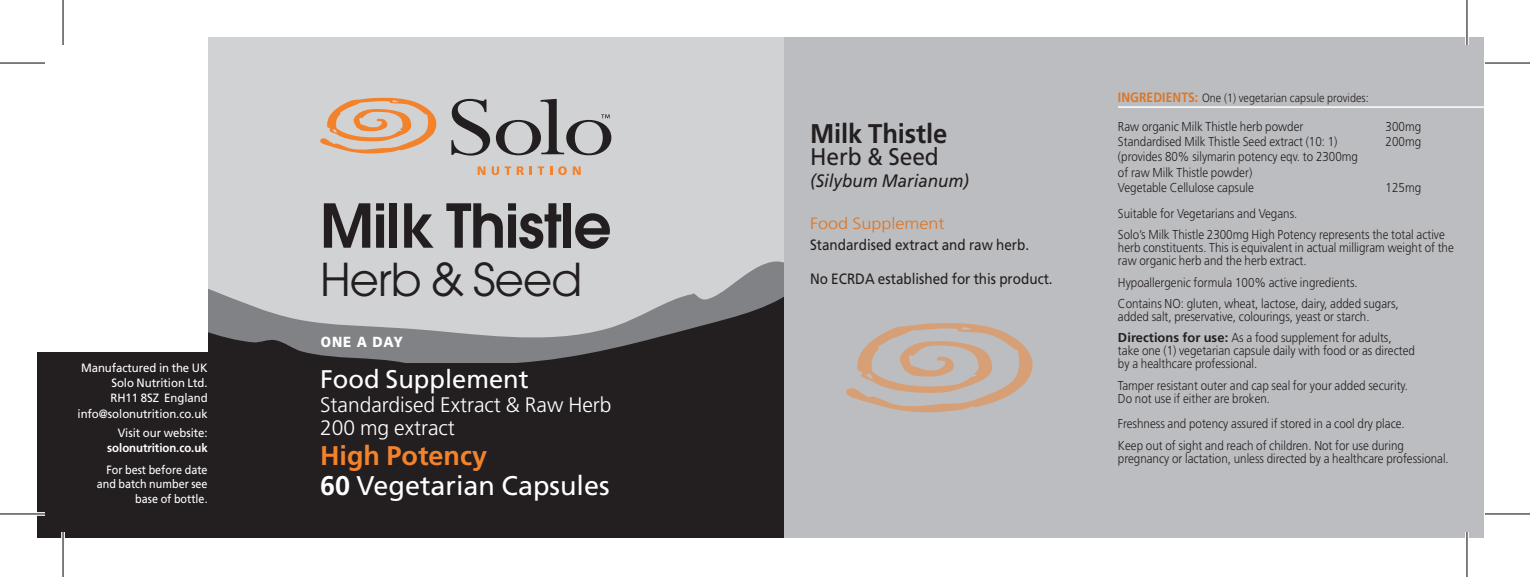
<style>
.page{position:relative;width:1530px;height:577px;background:#fff}
.page>*{position:absolute;margin:0;border:0;box-sizing:border-box;transform-origin:0 0}
.t1{font:600 60px "Avant Garde";letter-spacing:-.02em;color:#231f20}
.t2{font:45px "Avant Garde";letter-spacing:-.02em;color:#231f20}
.t3{font:27px/30px "Frutiger LT";color:#fff}
.t4{font:700 27px "Frutiger LT";letter-spacing:-.005em;color:#231f20;scale:.95 1}
.t5{font:25.5px "Frutiger LT";color:#fff}
.t6{font:24px "Frutiger LT";letter-spacing:-.005em;color:#231f20;scale:.95 1}
.t7{font:300 21px "Frutiger LT";color:#fff}
.t8{font:italic 18px "Frutiger LT";color:#231f20;scale:.94 1}
.t9{font:300 16.2px "Frutiger LT";color:#dd7625;scale:1.11 1}
.t10{font:15px "Frutiger LT";color:#231f20;scale:.9 1}
.t11{font:900 14.7px "Frutiger LT";letter-spacing:.075em;color:#fff;scale:.9 1}
.t12{font:300 12.9px/12.9px "Frutiger LT";color:#231f20;scale:.9 1}
.t13{font:12px/15px "Frutiger LT";letter-spacing:-.005em;color:#fff;text-align:justify;scale:.95 1}
.t14{font:12px/14.4px "Frutiger LT";letter-spacing:-.005em;color:#fff;text-align:right;scale:.9 1}
.t15{font:300 12px "Frutiger LT";letter-spacing:.005em;color:#231f20;scale:.9 1}
.t16{font:700 12px/15px "Frutiger LT";letter-spacing:-.005em;color:#fff;text-align:right;scale:.95 1}
.s1{font-weight:400}
.s2{font-weight:700;color:#f4822b}
.s3{font-weight:700}
.s4{font-weight:700;font-size:13.5px;color:#dd7625}
</style>
<div class="page">
<div style="left:208px;top:265px;width:591px;height:273px;background:#231f20"></div>
<div style="left:37px;top:265px;width:171px;height:273px;background:#231f20"></div>
<svg style="left:208px;top:37px;width:576px;height:326px;fill:#d1d2d4"></svg>
<div style="left:784px;top:37px;width:699px;height:501px;background:#bcbdc0"></div>
<div style="left:37px;top:37px;width:171px;height:315px;background:#fff"></div>
<svg style="left:319px;top:97px;width:121px;height:57px"></svg>
<svg style="left:477px;top:166px;width:8px;height:9px"></svg>
<svg style="left:491px;top:166px;width:53px;height:9px"></svg>
<svg style="left:550px;top:166px;width:2px;height:9px"></svg>
<svg style="left:558px;top:166px;width:9px;height:9px"></svg>
<svg style="left:560px;top:168px;width:4px;height:5px"></svg>
<svg style="left:572px;top:166px;width:8px;height:9px"></svg>
<svg style="left:451px;top:99px;width:39px;height:57px"></svg>
<svg style="left:496px;top:99px;width:115px;height:56px"></svg>
<hr style="left:1117px;top:106px;width:375px;height:2px;background:#fff">
<svg style="left:846px;top:323px;width:187px;height:90px"></svg>
<svg style="left:0;top:512px;width:45px;height:4px"></svg>
<svg style="left:1485px;top:514px;width:44px;height:1px"></svg>
<hr style="left:61px;top:532px;width:4px;height:45px;background:#fff">
<svg style="left:1465px;top:0;width:3px;height:45px"></svg>
<svg style="left:1465px;top:532px;width:3px;height:45px"></svg>
<hr style="left:0;top:62px;width:45px;height:2px;background:#000">
<hr style="left:1484px;top:62px;width:45px;height:2px;background:#000">
<hr style="left:0;top:513px;width:45px;height:1px;background:#000">
<hr style="left:1484px;top:513px;width:45px;height:1px;background:#000">
<hr style="left:62px;top:0;width:2px;height:45px;background:#000">
<hr style="left:62px;top:532px;width:2px;height:45px;background:#000">
<hr style="left:1466px;top:0;width:1px;height:45px;background:#000">
<hr style="left:1466px;top:532px;width:1px;height:45px;background:#000">
<p class="t13" style="left:110px;top:361px;width:104px;text-indent:-29px">Manufactured in the UK Solo Nutrition Ltd.<br>RH11 8SZ England</p>
<p class="t13" style="left:78px;top:406px;width:138px">info@solonutrition.co.uk</p>
<p class="t16" style="left:107px;top:426px;width:107px"><span class="s1">Visit our website: </span>solonutrition.co.uk</p>
<p class="t14" style="left:97px;top:462px;width:125px">For best before date and batch number see base of bottle.</p>
<p class="t1" style="left:320px;top:186px;width:293px">Milk Thistle</p>
<p class="t2" style="left:320px;top:253px;width:264px">Herb &amp; Seed</p>
<p class="t11" style="left:321px;top:333px;width:93px">ONE A DAY</p>
<p class="t5" style="left:320px;top:364px;width:210px">Food Supplement</p>
<p class="t7" style="left:320px;top:392px;width:293px">Standardised Extract &amp; Raw Herb</p>
<p class="t7" style="left:320px;top:416px;width:136px">200 mg extract</p>
<p class="t3" style="left:320px;top:440px;width:291px"><span class="s2">High Potency<br></span><span class="s3">60</span> Vegetarian Capsules</p>
<p class="t4" style="left:810px;top:118px;width:146px">Milk Thistle</p>
<p class="t6" style="left:810px;top:143px;width:137px">Herb &amp; Seed</p>
<p class="t8" style="left:810px;top:171px;width:171px">(Silybum Marianum)</p>
<p class="t9" style="left:810px;top:214px;width:122px">Food Supplement</p>
<p class="t10" style="left:810px;top:236px;width:245px">Standardised extract and raw herb.</p>
<p class="t10" style="left:810px;top:270px;width:271px">No ECRDA established for this product.</p>
<p class="t15" style="left:1117px;top:91px;width:280px"><span class="s4">INGREDIENTS:</span> One (1) vegetarian capsule provides:</p>
<p class="t12" style="left:1117px;top:120px;width:207px">Raw organic Milk Thistle herb powder</p>
<p class="t12" style="left:1385px;top:120px;width:41px">300mg</p>
<p class="t12" style="left:1117px;top:135px;width:245px">Standardised Milk Thistle Seed extract (10: 1)</p>
<p class="t12" style="left:1385px;top:135px;width:41px">200mg</p>
<p class="t12" style="left:1117px;top:149px;width:268px;line-height:15.3px">(provides 80% silymarin potency eqv. to 2300mg of raw Milk Thistle powder)<br>Vegetable Cellulose capsule</p>
<p class="t12" style="left:1385px;top:181px;width:41px">125mg</p>
<p class="t12" style="left:1117px;top:207px;width:201px">Suitable for Vegetarians and Vegans.</p>
<p class="t12" style="left:1117px;top:229px;width:375px">Solo’s Milk Thistle 2300mg High Potency represents the total active herb constituents. This is equivalent in actual milligram weight of the raw organic herb and the herb extract.</p>
<p class="t12" style="left:1117px;top:276px;width:268px">Hypoallergenic formula 100% active ingredients.</p>
<p class="t12" style="left:1117px;top:297px;width:313px">Contains NO: gluten, wheat, lactose, dairy, added sugars, added salt, preservative, colourings, yeast or starch.</p>
<p class="t12" style="left:1117px;top:332px;width:331px"><span class="s3">Directions for use:</span> As a food supplement for adults, take one (1) vegetarian capsule daily with food or as directed by a healthcare professional.</p>
<p class="t12" style="left:1117px;top:379px;width:323px">Tamper resistant outer and cap seal for your added security.<br>Do not use if either are broken.</p>
<p class="t12" style="left:1117px;top:417px;width:320px">Freshness and potency assured if stored in a cool dry place.</p>
<p class="t12" style="left:1117px;top:439px;width:369px">Keep out of sight and reach of children. Not for use during pregnancy or lactation, unless directed by a healthcare professional.</p>
</div>
